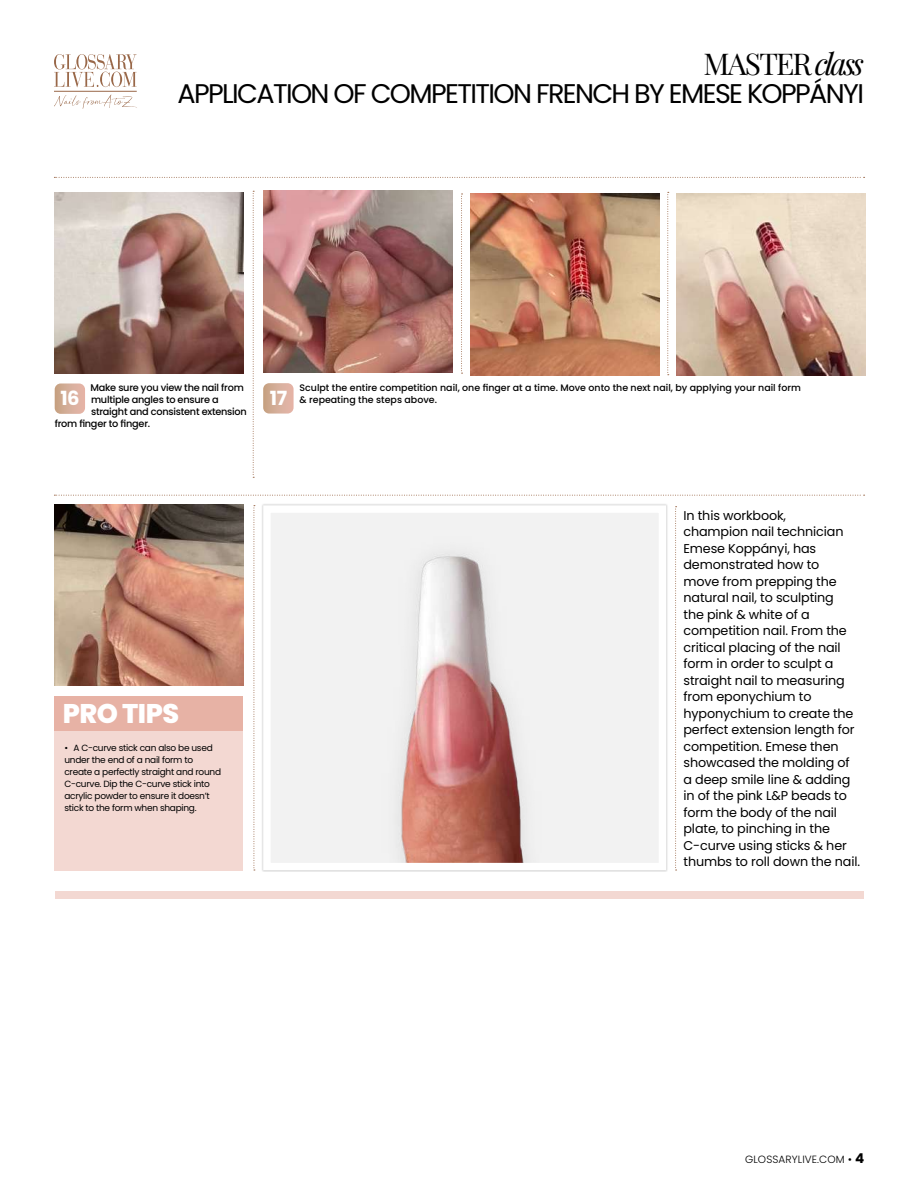
<style>
.page{position:relative;width:918px;height:1188px;background:#fff}
.page>*{position:absolute;margin:0;border:0;box-sizing:border-box;transform-origin:0 0}
.t1{font:30px "Playfair Display";letter-spacing:-.06em;color:#000}
.t2{font:27px "Poppins";letter-spacing:-.06em;color:#000}
.t3{font:800 27px "Poppins";letter-spacing:-.02em;color:#fff}
.t4{font:700 19.5px "Poppins";color:#fff}
.t5{font:12.75px/16.5px "Poppins";letter-spacing:-.01em;color:#000}
.t6{font:300 10.5px "Poppins";letter-spacing:.01em;color:#000}
.t7{font:500 9.75px "Poppins";letter-spacing:-.025em;color:#000}
.t8{font:500 9.45px "Poppins";color:#000}
.t9{font:9px/12px "Poppins";letter-spacing:-.03em;color:#000}
.s1{font-style:italic}
.s2{font-weight:400}
.s3{font-weight:700;font-size:13.5px}
</style>
<div class="page">
<svg style="left:253px;top:191px;width:1px;height:287px"></svg>
<svg style="left:461px;top:194px;width:2px;height:180px"></svg>
<svg style="left:667px;top:192px;width:2px;height:183px"></svg>
<svg style="left:254px;top:505px;width:1px;height:366px"></svg>
<svg style="left:675px;top:506px;width:2px;height:365px"></svg>
<svg style="left:263px;top:383px;width:31px;height:31px"></svg>
<svg style="left:55px;top:383px;width:30px;height:31px"></svg>
<svg style="left:54px;top:495px;width:811px;height:1px"></svg>
<svg style="left:54px;top:177px;width:811px;height:1px"></svg>
<img style="left:263px;top:191px;width:189px;height:181px">
<img style="left:470px;top:194px;width:189px;height:181px">
<img style="left:676px;top:194px;width:189px;height:181px">
<img style="left:55px;top:192px;width:189px;height:182px">
<img style="left:55px;top:504px;width:189px;height:182px">
<svg style="left:54px;top:54px;width:83px;height:33px"></svg>
<hr style="left:54px;top:91px;width:83px;height:1px;background:#996849">
<svg style="left:54px;top:95px;width:83px;height:14px"></svg>
<div style="left:54px;top:696px;width:189px;height:36px;background:#e7b2a5"></div>
<div style="left:54px;top:731px;width:189px;height:139px;background:#f3d8d2"></div>
<div style="left:261px;top:503px;width:407px;height:369px;background:#e6e6e6"></div>
<img style="left:272px;top:514px;width:385px;height:347px">
<div style="left:263px;top:505px;width:403px;height:365px;border:8px solid #fff"></div>
<div style="left:55px;top:892px;width:809px;height:7px;background:#f3d8d2"></div>
<h1 class="t1" style="left:704px;top:40px;width:162px">MASTER <span class="s1">class</span></h1>
<h2 class="t2" style="left:178px;top:78px;width:688px">APPLICATION OF COMPETITION FRENCH BY EMESE KOPPÁNYI</h2>
<p class="t8" style="left:300px;top:382px;width:503px">Sculpt the entire competition nail, one finger at a time. Move onto the next nail, by applying your nail form</p>
<p class="t7" style="left:90px;top:382px;width:155px">Make sure you view the nail from</p>
<p class="t7" style="left:91px;top:394px;width:129px">multiple angles to ensure a</p>
<p class="t7" style="left:91px;top:406px;width:157px">straight and consistent extension</p>
<p class="t7" style="left:55px;top:418px;width:97px">from finger to finger.</p>
<h3 class="t4" style="left:270px;top:387px;width:19px">17</h3>
<h3 class="t4" style="left:60px;top:387px;width:21px">16</h3>
<p class="t8" style="left:300px;top:394px;width:139px">&amp; repeating the steps above.</p>
<h2 class="t3" style="left:63px;top:698px;width:118px">PRO TIPS</h2>
<p class="t9" style="left:64px;top:742px;width:158px">• A C-curve stick can also be used under the end of a nail form to create a perfectly straight and round C-curve. Dip the C-curve stick into acrylic powder to ensure it doesn’t stick to the form when shaping.</p>
<p class="t5" style="left:684px;top:507px;width:178px">In this workbook,<br>champion nail technician<br>Emese Koppányi, has demonstrated how to<br>move from prepping the natural nail, to sculpting<br>the pink &amp; white of a competition nail. From the critical placing of the nail form in order to sculpt a straight nail to measuring from eponychium to hyponychium to create the perfect extension length for competition. Emese then showcased the molding of a deep smile line &amp; adding in of the pink L&amp;P beads to form the body of the nail plate, to pinching in the<br>C-curve using sticks &amp; her thumbs to roll down the nail.</p>
<p class="t6" style="left:745px;top:1154px;width:121px">GLOSSARYLIVE.COM <span class="s2">•</span> <span class="s3">4</span></p>
</div>
